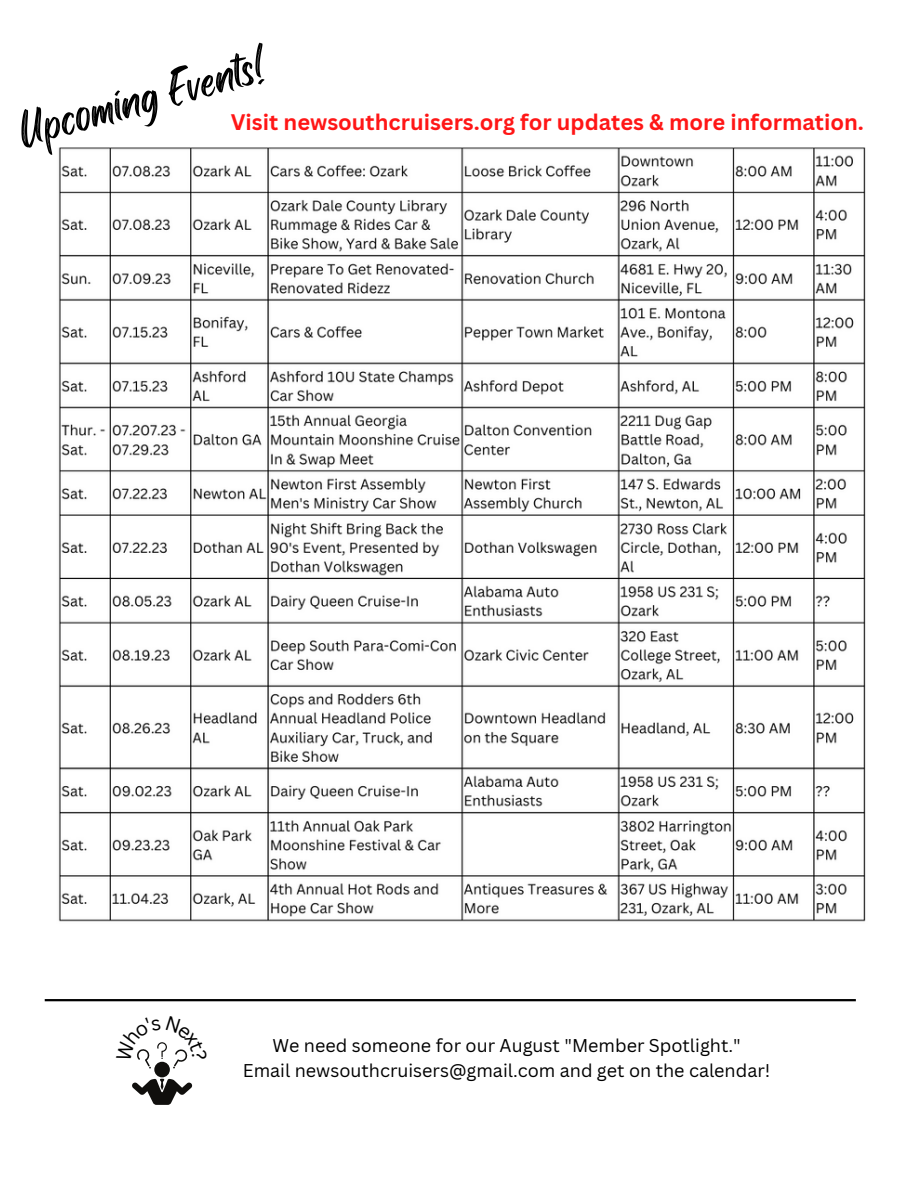
<style>
.page{position:relative;width:918px;height:1188px;background:#fff}
.page>*{position:absolute;margin:0;border:0;box-sizing:border-box;transform-origin:0 0}
.t1{font:45px "Black Bones";color:#000}
.t2{font:700 21.9px "Canva Sans";color:#ff1616}
.t3{font:18px "Canva Sans";color:#000}
</style>
<div class="page">
<div style="left:154px;top:1062px;width:16px;height:15px;background:#100f0d;border-radius:50%"></div>
<svg style="left:132px;top:1079px;width:60px;height:26px"></svg>
<hr style="left:45px;top:999px;width:811px;height:2px;background:#000">
<img style="left:58px;top:148px;width:808px;height:774px">
<svg style="left:137px;top:1042px;width:51px;height:27px"></svg>
<p class="t1" style="left:11px;top:100px;width:260px;rotate:-15deg">Upcoming Events!</p>
<p class="t2" style="left:231px;top:106px;width:635px">Visit newsouthcruisers.org for updates &amp; more information.</p>
<p class="t3" style="left:272px;top:1033px;width:470px">We need someone for our August "Member Spotlight."</p>
<p class="t3" style="left:243px;top:1058px;width:529px">Email newsouthcruisers@gmail.com and get on the calendar!</p>
</div>
